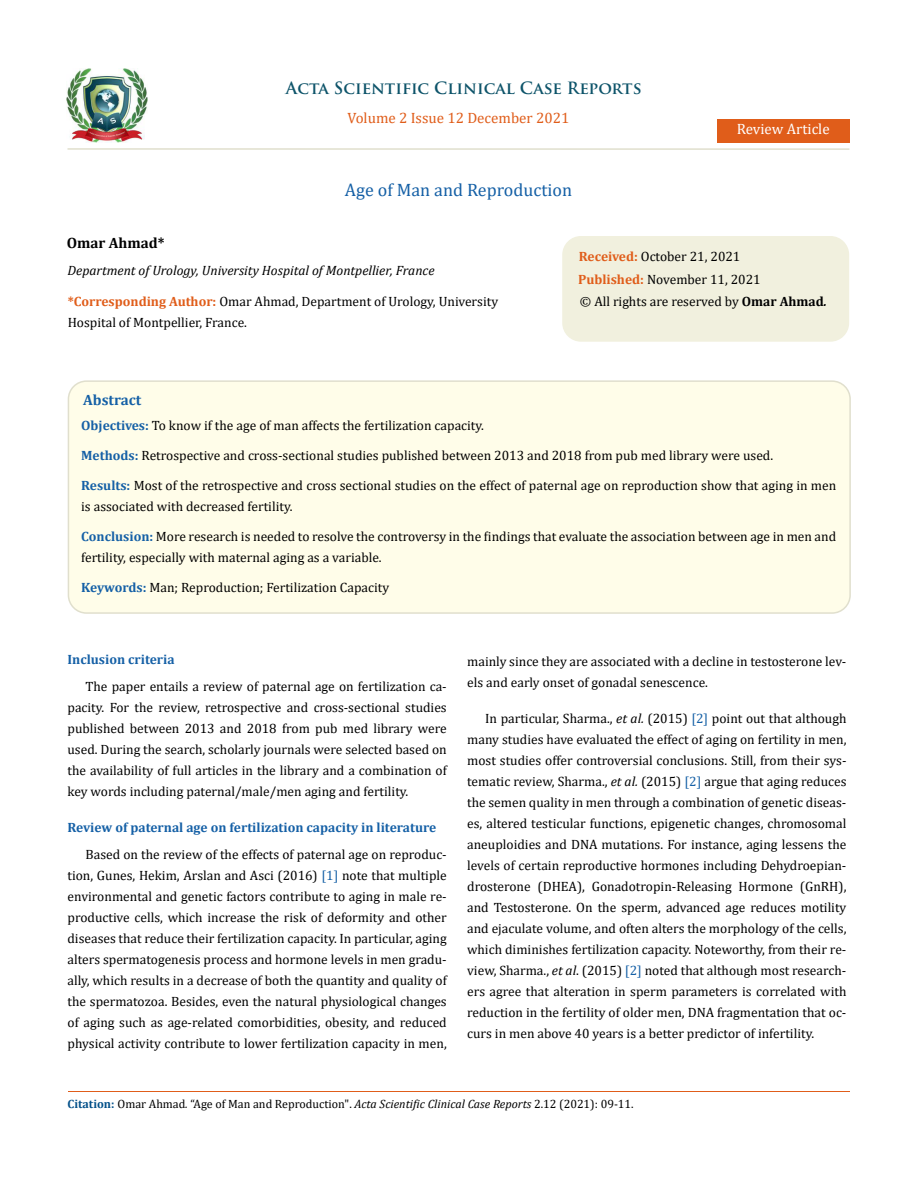
<style>
.page{position:relative;width:917px;height:1188px;background:#fff}
.page>*{position:absolute;margin:0;border:0;box-sizing:border-box;transform-origin:0 0}
.t1{font:18px "Cambria";color:#1560a6}
.t2{font:700 16.5px "Trajan Pro";color:#0e546a}
.t3{font:15px "Cambria";color:#e05d1a}
.t4{font:15px "Cambria";color:#fff}
.t5{font:700 15px "Cambria";color:#000}
.t6{font:700 15px "Cambria";color:#1560a6}
.t7{font:13.5px/21px "Cambria";color:#000}
.t8{font:700 13.5px "Cambria";color:#1560a6}
.t9{font:italic 13.5px "Cambria";color:#000}
.t10{font:12px "Cambria";color:#000}
.s1{font-weight:700;color:#e05d1a}
.s2{font-weight:700}
.s3{font-weight:700;font-style:italic}
.s4{font-weight:700;color:#1560a6}
.s5{color:#1560a6}
.s6{font-style:italic}
.s7{font-weight:700;color:#035089}
</style>
<div class="page">
<img style="left:67px;top:68px;width:80px;height:74px">
<div style="left:717px;top:119px;width:132px;height:23px;background:#e05d1a"></div>
<div style="left:563px;top:237px;width:285px;height:104px;background:#f1f0de;border-radius:18px"></div>
<div style="left:562px;top:236px;width:287px;height:106px;border:2px solid #f1f0de;border-radius:18px"></div>
<div style="left:68px;top:381px;width:782px;height:232px;background:#fffde9;border-radius:18px"></div>
<div style="left:68px;top:380px;width:782px;height:234px;border:2px solid #e0dfcd;border-radius:18px"></div>
<hr style="left:68px;top:1091px;width:781px;height:1px;background:#e05d1a">
<hr style="left:67px;top:148px;width:782px;height:2px;background:#e0dfcd">
<p class="t2" style="left:286px;top:77px;width:357px">Acta Scientific Clinical Case Reports</p>
<p class="t3" style="left:347px;top:109px;width:223px">Volume 2 Issue 12 December 2021</p>
<h1 class="t1" style="left:345px;top:180px;width:229px">Age of Man and Reproduction</h1>
<p class="t4" style="left:736px;top:120px;width:94px">Review Article</p>
<p class="t5" style="left:67px;top:233px;width:99px">Omar Ahmad*</p>
<p class="t9" style="left:67px;top:261px;width:368px">Department of Urology, University Hospital of Montpellier, France</p>
<p class="t7" style="left:68px;top:291px;width:432px"><span class="s1">*Corresponding Author:</span> Omar Ahmad, Department of Urology, University<br>Hospital of Montpellier, France.</p>
<p class="t7" style="left:578px;top:245px;width:184px;line-height:23px"><span class="s1">Received:</span> October 21, 2021<br><span class="s1">Published:</span> November 11, 2021</p>
<p class="t7" style="left:580px;top:291px;width:248px">© All rights are reserved by <span class="s2">Omar Ahmad</span><span class="s3">.</span></p>
<p class="t6" style="left:83px;top:389px;width:60px">Abstract</p>
<p class="t7" style="left:81px;top:415px;width:404px"><span class="s4">Objectives:</span> To know if the age of man affects the fertilization capacity.</p>
<p class="t7" style="left:81px;top:445px;width:693px"><span class="s4">Methods:</span> Retrospective and cross-sectional studies published between 2013 and 2018 from pub med library were used.</p>
<p class="t7" style="left:81px;top:475px;width:756px"><span class="s4">Results:</span> Most of the retrospective and cross sectional studies on the effect of paternal age on reproduction show that aging in men is associated with decreased fertility.</p>
<p class="t7" style="left:81px;top:526px;width:756px"><span class="s4">Conclusion:</span> More research is needed to resolve the controversy in the findings that evaluate the association between age in men and fertility, especially with maternal aging as a variable.</p>
<p class="t7" style="left:81px;top:577px;width:309px"><span class="s4">Keywords:</span> Man; Reproduction; Fertilization Capacity</p>
<p class="t8" style="left:67px;top:650px;width:109px">Inclusion criteria</p>
<p class="t7" style="left:67px;top:676px;width:381px;text-align:justify;text-indent:18px">The paper entails a review of paternal age on fertilization ca&shy;pacity. For the review, retrospective and cross-sectional studies published between 2013 and 2018 from pub med library were used. During the search, scholarly journals were selected based on the availability of full articles in the library and a combination of key words including paternal/male/men aging and fertility.</p>
<p class="t8" style="left:67px;top:818px;width:370px">Review of paternal age on fertilization capacity in literature</p>
<p class="t7" style="left:67px;top:844px;width:381px;text-align:justify;text-indent:18px">Based on the review of the effects of paternal age on reproduc&shy;tion, Gunes, Hekim, Arslan and Asci (2016) <span class="s5">[1]</span> note that multiple environmental and genetic factors contribute to aging in male re&shy;productive cells, which increase the risk of deformity and other diseases that reduce their fertilization capacity. In particular, aging alters spermatogenesis process and hormone levels in men gradu&shy;ally, which results in a decrease of both the quantity and quality of the spermatozoa. Besides, even the natural physiological changes of aging such as age-related comorbidities, obesity, and reduced physical activity contribute to lower fertilization capacity in men,</p>
<p class="t7" style="left:467px;top:651px;width:381px">mainly since they are associated with a decline in testosterone lev&shy;els and early onset of gonadal senescence.</p>
<p class="t7" style="left:467px;top:708px;width:381px;text-align:justify;text-indent:18px">In particular, Sharma., <span class="s6">et al.</span> (2015) <span class="s5">[2]</span> point out that although many studies have evaluated the effect of aging on fertility in men, most studies offer controversial conclusions. Still, from their sys&shy;tematic review, Sharma., <span class="s6">et al.</span> (2015) <span class="s5">[2]</span> argue that aging reduces the semen quality in men through a combination of genetic diseas&shy;es, altered testicular functions, epigenetic changes, chromosomal aneuploidies and DNA mutations. For instance, aging lessens the levels of certain reproductive hormones including Dehydroepian&shy;drosterone (DHEA), Gonadotropin-Releasing Hormone (GnRH), and Testosterone. On the sperm, advanced age reduces motility and ejaculate volume, and often alters the morphology of the cells, which diminishes fertilization capacity. Noteworthy, from their re&shy;view, Sharma., <span class="s6">et al</span>. (2015) <span class="s5">[2]</span> noted that although most research&shy;ers agree that alteration in sperm parameters is correlated with reduction in the fertility of older men, DNA fragmentation that oc&shy;curs in men above 40 years is a better predictor of infertility.</p>
<p class="t10" style="left:68px;top:1097px;width:567px"><span class="s7">Citation:</span> Omar Ahmad<span class="s6">.</span> “Age of Man and Reproduction". <span class="s6">Acta Scientific Clinical Case Reports</span> 2.12 (2021): 09-11.</p>
</div>
